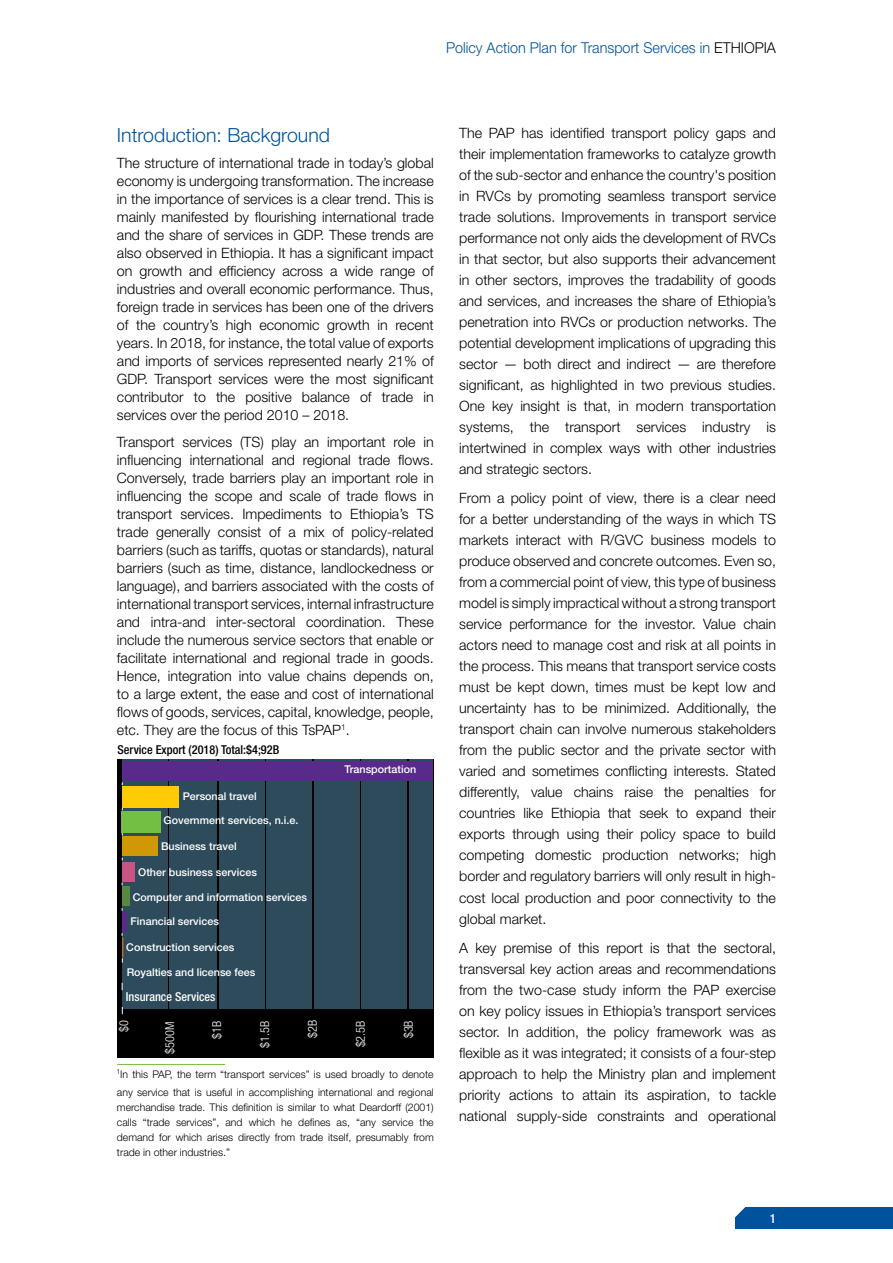
<style>
.page{position:relative;width:893px;height:1263px;background:#fff}
.page>*{position:absolute;margin:0;border:0;box-sizing:border-box;transform-origin:0 0}
.t1{font:300 19.5px "Helvetica Neue LT Std";color:#00529c}
.t2{font:300 15px "Helvetica Neue LT Std";color:#00529c;scale:.96 1}
.t3{font:300 14.25px/21px "Helvetica Neue LT Std";color:#000;text-align:justify}
.t4{font:500 condensed 12.75px "Helvetica Neue LT Std";color:#fff}
.t5{font:500 condensed 12.3px "Helvetica Neue LT Std";color:#000}
.t6{font:300 condensed 12.3px "Helvetica Neue LT Std";color:#fff}
.t7{font:500 condensed 12.3px "Helvetica Neue LT Std";color:#fff}
.t8{font:500 10.8px "Helvetica Neue LT Std";color:#fff}
.t9{font:300 10.5px/15px "Helvetica Neue LT Std";color:#000}
.s1{color:#000}
</style>
<div class="page">
<div style="left:735px;top:1208px;width:158px;height:21px;background:#00529c"></div>
<svg style="left:735px;top:1207px;width:10px;height:11px"></svg>
<hr style="left:117px;top:1064px;width:108px;height:1px;background:#72bf44">
<div style="left:117px;top:759px;width:316px;height:298px;background:#000"></div>
<div style="left:122px;top:759px;width:45px;height:250px;background:#2d4b5a"></div>
<div style="left:170px;top:759px;width:47px;height:250px;background:#2d4b5a"></div>
<div style="left:219px;top:759px;width:45px;height:250px;background:#2d4b5a"></div>
<div style="left:267px;top:759px;width:45px;height:250px;background:#2d4b5a"></div>
<div style="left:314px;top:759px;width:46px;height:250px;background:#2d4b5a"></div>
<div style="left:362px;top:759px;width:45px;height:250px;background:#2d4b5a"></div>
<div style="left:409px;top:759px;width:24px;height:249px;background:#2d4b5a"></div>
<div style="left:122px;top:761px;width:311px;height:20px;background:#582a8a"></div>
<div style="left:122px;top:786px;width:57px;height:21px;background:#ffcb05"></div>
<div style="left:122px;top:811px;width:39px;height:22px;background:#72bf44"></div>
<div style="left:122px;top:837px;width:36px;height:19px;background:#d09807"></div>
<div style="left:122px;top:862px;width:13px;height:19px;background:#c95383"></div>
<div style="left:122px;top:886px;width:7px;height:20px;background:#598840"></div>
<hr style="left:122px;top:912px;width:4px;height:20px;background:#582a8a">
<svg style="left:122px;top:933px;width:1px;height:29px"></svg>
<p class="t2" style="left:446px;top:39px;width:345px">Policy Action Plan for Transport Services in <span class="s1">ETHIOPIA</span></p>
<h1 class="t1" style="left:117px;top:123px;width:215px">Introduction: Background</h1>
<p class="t3" style="left:117px;top:154px;width:318px;line-height:18px">The structure of international trade in today’s global economy is undergoing transformation. The increase in the importance of services is a clear trend. This is mainly manifested by flourishing international trade and the share of services in GDP. These trends are also observed in Ethiopia. It has a significant impact on growth and efficiency across a wide range of industries and overall economic performance. Thus, foreign trade in services has been one of the drivers of the country’s high economic growth in recent years. In 2018, for instance, the total value of exports and imports of services represented nearly 21% of GDP. Transport services were the most significant contributor to the positive balance of trade in services over the period 2010 – 2018.</p>
<p class="t3" style="left:117px;top:432px;width:318px;line-height:18px">Transport services (TS) play an important role in influencing international and regional trade flows.<br>Conversely, trade barriers play an important role in influencing the scope and scale of trade flows in transport services. Impediments to Ethiopia’s TS trade generally consist of a mix of policy-related barriers (such as tariffs, quotas or standards), natural barriers (such as time, distance, landlockedness or language), and barriers associated with the costs of international transport services, internal infrastructure and intra-and inter-sectoral coordination. These include the numerous service sectors that enable or facilitate international and regional trade in goods.<br>Hence, integration into value chains depends on, to a large extent, the ease and cost of international flows of goods, services, capital, knowledge, people, etc. They are the focus of this TsPAP<sup>1</sup>.</p>
<p class="t5" style="left:118px;top:742px;width:163px">Service Export (2018) Total:$4;92B</p>
<p class="t8" style="left:183px;top:790px;width:75px">Personal travel</p>
<p class="t8" style="left:164px;top:814px;width:136px">Government services, n.i.e.</p>
<p class="t8" style="left:161px;top:840px;width:77px">Business travel</p>
<p class="t8" style="left:138px;top:865px;width:120px">Other business services</p>
<p class="t8" style="left:133px;top:890px;width:176px">Computer and information services</p>
<p class="t8" style="left:131px;top:914px;width:90px">Financial services</p>
<p class="t8" style="left:126px;top:940px;width:109px">Construction services</p>
<p class="t8" style="left:127px;top:966px;width:130px">Royalties and license fees</p>
<p class="t7" style="left:126px;top:989px;width:91px">Insurance Services</p>
<p class="t8" style="left:344px;top:763px;width:73px">Transportation</p>
<p class="t6" style="left:117px;top:1032px;width:13px;rotate:-90deg">$0</p>
<p class="t6" style="left:163px;top:1053px;width:33px;rotate:-90deg">$500M</p>
<p class="t6" style="left:210px;top:1039px;width:19px;rotate:-90deg">$1B</p>
<p class="t6" style="left:258px;top:1048px;width:28px;rotate:-90deg">$1.5B</p>
<p class="t6" style="left:305px;top:1038px;width:19px;rotate:-90deg">$2B</p>
<p class="t6" style="left:353px;top:1047px;width:28px;rotate:-90deg">$2.5B</p>
<p class="t6" style="left:401px;top:1038px;width:19px;rotate:-90deg">$3B</p>
<p class="t9" style="left:117px;top:1065px;width:318px;line-height:18px"><sup>1</sup>In this PAP, the term “transport services” is used broadly to denote any service that is useful in accomplishing international and regional</p>
<p class="t9" style="left:117px;top:1100px;width:318px;text-align:justify">merchandise trade. This definition is similar to what Deardorff (2001) calls “trade services”, and which he defines as, “any service the demand for which arises directly from trade itself, presumably from trade in other industries.”</p>
<p class="t3" style="left:459px;top:122px;width:318px">The PAP has identified transport policy gaps and their implementation frameworks to catalyze growth of the sub-sector and enhance the country's position in RVCs by promoting seamless transport service trade solutions. Improvements in transport service performance not only aids the development of RVCs in that sector, but also supports their advancement in other sectors, improves the tradability of goods and services, and increases the share of Ethiopia’s penetration into RVCs or production networks. The potential development implications of upgrading this sector — both direct and indirect — are therefore significant, as highlighted in two previous studies.<br>One key insight is that, in modern transportation systems, the transport services industry is intertwined in complex ways with other industries and strategic sectors.</p>
<p class="t3" style="left:459px;top:487px;width:318px">From a policy point of view, there is a clear need for a better understanding of the ways in which TS markets interact with R/GVC business models to produce observed and concrete outcomes. Even so, from a commercial point of view, this type of business model is simply impractical without a strong transport service performance for the investor. Value chain actors need to manage cost and risk at all points in the process. This means that transport service costs must be kept down, times must be kept low and uncertainty has to be minimized. Additionally, the transport chain can involve numerous stakeholders from the public sector and the private sector with varied and sometimes conflicting interests. Stated differently, value chains raise the penalties for countries like Ethiopia that seek to expand their exports through using their policy space to build competing domestic production networks; high border and regulatory barriers will only result in high&shy;cost local production and poor connectivity to the global market.</p>
<p class="t3" style="left:459px;top:937px;width:318px">A key premise of this report is that the sectoral, transversal key action areas and recommendations from the two-case study inform the PAP exercise on key policy issues in Ethiopia’s transport services sector. In addition, the policy framework was as flexible as it was integrated; it consists of a four-step approach to help the Ministry plan and implement priority actions to attain its aspiration, to tackle national supply-side constraints and operational</p>
<p class="t4" style="left:770px;top:1211px;width:8px">1</p>
</div>
